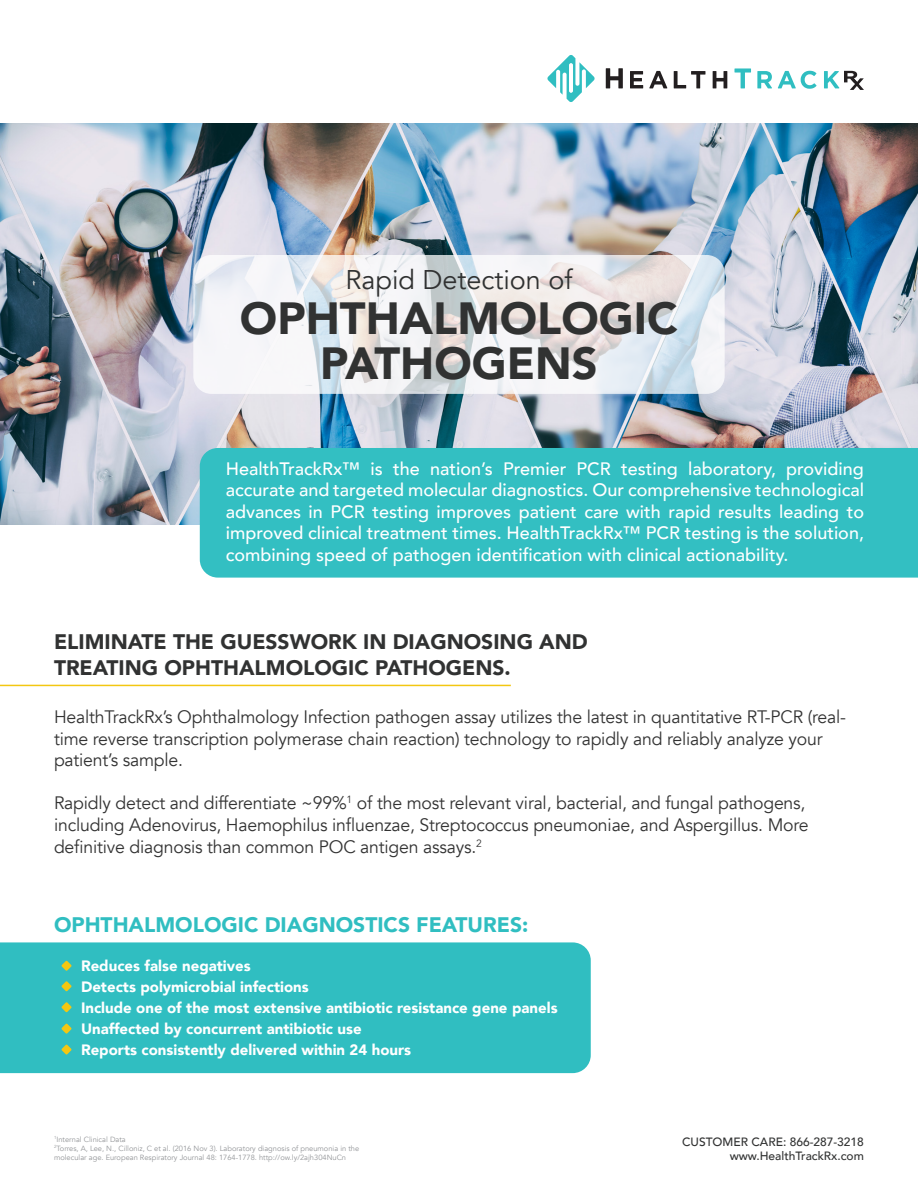
<style>
.page{position:relative;width:918px;height:1188px;background:#fff}
.page>*{position:absolute;margin:0;border:0;box-sizing:border-box;transform-origin:0 0}
.t1{font:900 45px "Avenir";color:#313232}
.t2{font:27px "Avenir";color:#313232}
.t3{font:900 21px/25.2px "Avenir";color:#313232}
.t4{font:900 21px "Avenir";color:#30bec1}
.t5{font:18px/21.6px "Avenir";letter-spacing:-.01em;color:#333}
.t6{font:500 18px/21.6px "Avenir";color:#fff;text-align:justify}
.t7{font:900 15px "Avenir";color:#fff}
.t8{font:500 12px "Avenir";color:#313232}
.t9{font:7.5px "Avenir";color:#939598}
</style>
<div class="page">
<img style="left:0;top:124px;width:918px;height:401px">
<svg style="left:547px;top:55px;width:48px;height:47px"></svg>
<svg style="left:606px;top:68px;width:17px;height:20px"></svg>
<svg style="left:630px;top:71px;width:13px;height:17px"></svg>
<svg style="left:649px;top:71px;width:18px;height:17px"></svg>
<svg style="left:674px;top:71px;width:31px;height:17px"></svg>
<svg style="left:713px;top:71px;width:14px;height:17px"></svg>
<svg style="left:734px;top:68px;width:17px;height:20px"></svg>
<svg style="left:757px;top:71px;width:15px;height:17px"></svg>
<svg style="left:778px;top:71px;width:39px;height:18px"></svg>
<svg style="left:824px;top:71px;width:40px;height:19px"></svg>
<div style="left:200px;top:448px;width:718px;height:130px;background:#33bfc2"></div>
<hr style="left:0;top:685px;width:511px;height:1px;background:#f3c712">
<svg style="left:193px;top:255px;width:532px;height:139px;fill:#f2eff4"></svg>
<div style="left:0;top:942px;width:591px;height:131px;background:#30bec1"></div>
<svg style="left:61px;top:961px;width:11px;height:10px"></svg>
<svg style="left:61px;top:981px;width:11px;height:10px"></svg>
<svg style="left:61px;top:1002px;width:11px;height:10px"></svg>
<svg style="left:61px;top:1024px;width:11px;height:10px"></svg>
<svg style="left:61px;top:1044px;width:11px;height:11px"></svg>
<p class="t2" style="left:346px;top:264px;width:228px">Rapid Detection of</p>
<p class="t1" style="left:240px;top:280px;width:440px">OPHTHALMOLOGIC</p>
<p class="t1" style="left:320px;top:325px;width:279px">PATHOGENS</p>
<p class="t6" style="left:226px;top:457px;width:640px">HealthTrackRx™ is the nation’s Premier PCR testing laboratory, providing accurate and targeted molecular diagnostics. Our comprehensive technological advances in PCR testing improves patient care with rapid results leading to improved clinical treatment times. HealthTrackRx™ PCR testing is the solution, combining speed of pathogen identification with clinical actionability.</p>
<p class="t3" style="left:54px;top:629px;width:535px">ELIMINATE THE GUESSWORK IN DIAGNOSING AND<br>TREATING OPHTHALMOLOGIC PATHOGENS.</p>
<p class="t5" style="left:54px;top:706px;width:794px">HealthTrackRx’s Ophthalmology Infection pathogen assay utilizes the latest in quantitative RT-PCR (real&shy;time reverse transcription polymerase chain reaction) technology to rapidly and reliably analyze your patient’s sample.</p>
<p class="t5" style="left:54px;top:793px;width:753px">Rapidly detect and differentiate ~99%<sup>1</sup> of the most relevant viral, bacterial, and fungal pathogens,</p>
<p class="t5" style="left:54px;top:814px;width:756px">including Adenovirus, Haemophilus influenzae, Streptococcus pneumoniae, and Aspergillus. More definitive diagnosis than common POC antigen assays.<sup>2</sup></p>
<p class="t4" style="left:54px;top:907px;width:476px">OPHTHALMOLOGIC DIAGNOSTICS FEATURES:</p>
<p class="t7" style="left:81px;top:953px;width:171px">Reduces false negatives</p>
<p class="t7" style="left:81px;top:974px;width:229px">Detects polymicrobial infections</p>
<p class="t7" style="left:81px;top:995px;width:478px">Include one of the most extensive antibiotic resistance gene panels</p>
<p class="t7" style="left:81px;top:1016px;width:282px">Unaffected by concurrent antibiotic use</p>
<p class="t7" style="left:81px;top:1037px;width:332px">Reports consistently delivered within 24 hours</p>
<p class="t9" style="left:54px;top:1134px;width:73px"><sup>1</sup>Internal Clinical Data</p>
<p class="t9" style="left:54px;top:1143px;width:307px"><sup>2</sup>Torres, A, Lee, N., Cilloniz, C et al. (2016 Nov 3). Laboratory diagnosis of pneumonia in the</p>
<p class="t9" style="left:54px;top:1152px;width:294px">molecular age. European Respiratory Journal 48: 1764-1778. http://ow.ly/2ajh304NuCn</p>
<p class="t8" style="left:682px;top:1131px;width:183px">CUSTOMER CARE: 866-287-3218</p>
<p class="t8" style="left:730px;top:1146px;width:136px">www.HealthTrackRx.com</p>
</div>
